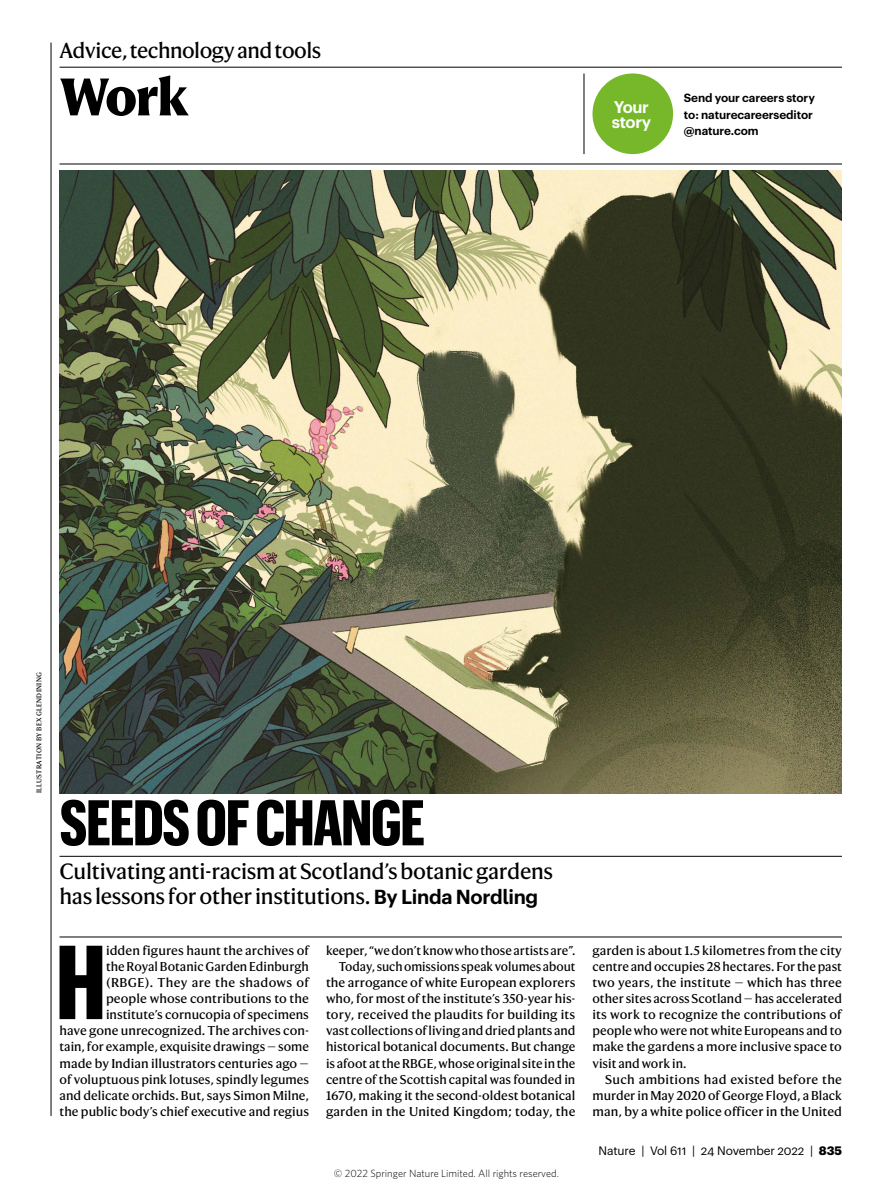
<style>
.page{position:relative;width:893px;height:1187px;background:#fff}
.page>*{position:absolute;margin:0;border:0;box-sizing:border-box;transform-origin:0 0}
.t1{font:700 102.6px "Graphik X Cond";color:#000}
.t2{font:700 63px "Graphik X Cond";letter-spacing:-.02em;color:#000}
.t3{font:800 51px "Harding";color:#000}
.t4{font:21.3px/24.5px "Harding Text";letter-spacing:-.015em;color:#000}
.t5{font:21px "Harding Text";letter-spacing:-.025em;color:#000}
.t6{font:600 16.5px/15px "Graphik Naturel";letter-spacing:-.025em;color:#fff}
.t7{font:12.3px/16px "Harding Text";color:#000;text-align:right}
.t8{font:12px "Graphik Naturel";letter-spacing:-.01em;color:#000}
.t9{font:600 11.7px/16.2px "Graphik Naturel";letter-spacing:-.005em;color:#000}
.t10{font:300 10.5px "Whitney";color:#000}
.t11{font:6.75px "Harding Text";letter-spacing:.05em;color:#000}
.s1{font-family:"Graphik Naturel";font-weight:600;font-size:19.8px}
.s2{font-weight:700}
</style>
<div class="page">
<img style="left:60px;top:170px;width:782px;height:623px">
<hr style="left:60px;top:856px;width:782px;height:1px;background:#000">
<hr style="left:60px;top:936px;width:782px;height:1px;background:#000">
<hr style="left:51px;top:43px;width:1px;height:1072px;background:#000">
<hr style="left:60px;top:164px;width:782px;height:1px;background:#000">
<hr style="left:60px;top:67px;width:782px;height:1px;background:#000">
<div style="left:592px;top:73px;width:81px;height:81px;background:#76b82a;border-radius:50%"></div>
<hr style="left:584px;top:73px;width:1px;height:81px;background:#000">
<h3 class="t5" style="left:60px;top:37px;width:263px">Advice, technology and tools</h3>
<h3 class="t3" style="left:60px;top:65px;width:131px">Work</h3>
<h3 class="t6" style="left:612px;top:98px;width:41px">Your story</h3>
<p class="t9" style="left:684px;top:89px;width:133px">Send your careers story to: naturecareerseditor @nature.com</p>
<p class="t11" style="left:35px;top:793px;width:122px;rotate:-90deg">ILLUSTRATION BY BEX GLENDINING</p>
<h2 class="t2" style="left:60px;top:777px;width:367px">SEEDS OF CHANGE</h2>
<h3 class="t4" style="left:60px;top:859px;width:495px">Cultivating anti-racism at Scotland’s botanic gardens has lessons for other institutions. <span class="s1">By Linda Nordling</span></h3>
<p class="t7" style="left:60px;top:942px;width:251px">idden figures haunt the archives of<br>the Royal Botanic Garden Edinburgh (RBGE). They are the shadows of<br>people whose contributions to the institute’s cornucopia of specimens<br>have gone unrecognized. The archives con&shy;tain, for example, exquisite drawings — some made by Indian illustrators centuries ago — of voluptuous pink lotuses, spindly legumes and delicate orchids. But, says Simon Milne, the public body’s chief executive and regius</p>
<p class="t7" style="left:326px;top:942px;width:251px">keeper, “we don’t know who those artists are”.<br>Today, such omissions speak volumes about the arrogance of white European explorers who, for most of the institute’s 350-year his&shy;tory, received the plaudits for building its vast collections of living and dried plants and historical botanical documents. But change is afoot at the RBGE, whose original site in the centre of the Scottish capital was founded in 1670, making it the second-oldest botanical garden in the United Kingdom; today, the</p>
<p class="t7" style="left:592px;top:942px;width:251px;text-align:justify">garden is about 1.5 kilometres from the city centre and occupies 28 hectares. For the past two years, the institute — which has three other sites across Scotland — has accelerated its work to recognize the contributions of people who were not white Europeans and to make the gardens a more inclusive space to visit and work in.</p>
<h1 class="t1" style="left:56px;top:909px;width:52px">H</h1>
<p class="t7" style="left:592px;top:1071px;width:251px;text-align:justify;text-indent:13px">Such ambitions had existed before the murder in May 2020 of George Floyd, a Black man, by a white police officer in the United</p>
<p class="t10" style="left:334px;top:1166px;width:226px">© 2022 Springer Nature Limited. All rights reserved.</p>
<p class="t8" style="left:598px;top:1141px;width:245px">Nature | Vol 611 | 24 November 2022 | <span class="s2">835</span></p>
</div>
